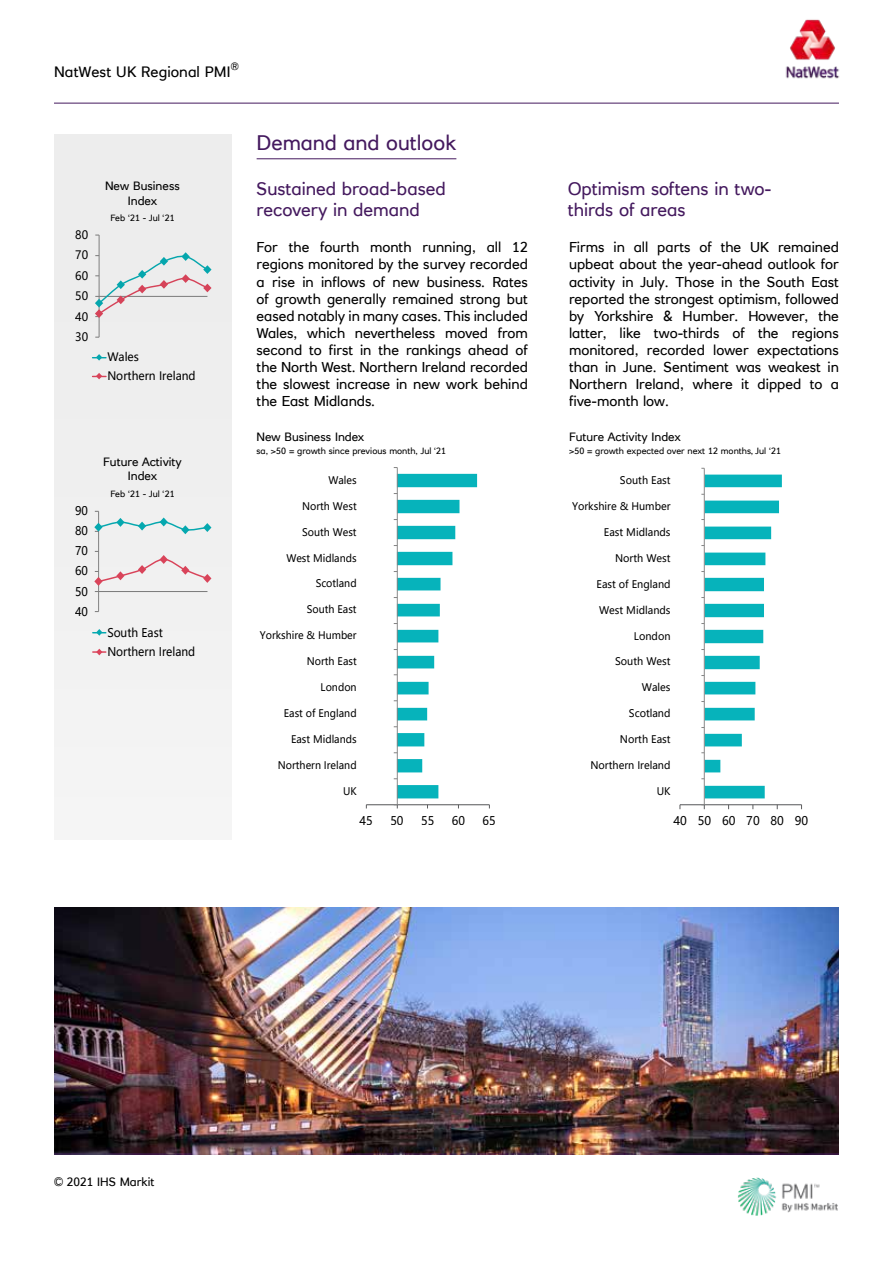
<style>
.page{position:relative;width:893px;height:1263px;background:#fff}
.page>*{position:absolute;margin:0;border:0;box-sizing:border-box;transform-origin:0 0}
.t1{font:21px "RN House Sans";color:#44195e}
.t2{font:18px/21.6px "RN House Sans";color:#44195e}
.t3{font:15px "RN House Sans";letter-spacing:.005em;color:#000}
.t4{font:14.25px/17.1px "RN House Sans";color:#000;text-align:justify}
.t5{font:12px/14.4px "RN House Sans";color:#000;text-align:center}
.t6{font:11.85px/19.4px "Microsoft Ya Hei UI";color:#000;scale:.92 1}
.t7{font:11.85px "Microsoft Ya Hei UI";color:#000;scale:.96 1}
.t8{font:11.85px "Microsoft Ya Hei UI";color:#000;scale:.95 1}
.t9{font:11.55px/18.9px "Microsoft Ya Hei UI";color:#000;scale:.96 1}
.t10{font:10.5px "RN House Sans";color:#000}
.t11{font:10.35px "Microsoft Ya Hei UI";color:#000;scale:.96 1}
.t12{font:10.35px "Microsoft Ya Hei UI";color:#000;scale:.95 1}
.t13{font:9px "RN House Sans";color:#000}
</style>
<div class="page">
<hr style="left:54px;top:103px;width:785px;height:1px;background:#44195e">
<img style="left:738px;top:1177px;width:100px;height:38px">
<hr style="left:54px;top:1154px;width:785px;height:1px;background:#44195e">
<img style="left:785px;top:19px;width:55px;height:60px">
<div style="left:54px;top:134px;width:177px;height:706px;background:#ededed"></div>
<hr style="left:257px;top:159px;width:199px;height:1px;background:#44195e">
<img style="left:54px;top:908px;width:785px;height:246px">
<hr style="left:99px;top:235px;width:1px;height:102px;background:#868686">
<svg style="left:95px;top:252px;width:117px;height:66px"></svg>
<svg style="left:93px;top:354px;width:13px;height:7px"></svg>
<svg style="left:93px;top:373px;width:13px;height:6px"></svg>
<hr style="left:680px;top:804px;width:121px;height:1px;background:#58595b">
<hr style="left:704px;top:468px;width:1px;height:337px;background:#868686">
<svg style="left:701px;top:804px;width:4px;height:5px"></svg>
<svg style="left:701px;top:475px;width:81px;height:323px"></svg>
<hr style="left:366px;top:804px;width:123px;height:1px;background:#58595b">
<hr style="left:397px;top:467px;width:1px;height:338px;background:#868686">
<svg style="left:394px;top:474px;width:83px;height:324px"></svg>
<hr style="left:98px;top:511px;width:1px;height:100px;background:#868686">
<svg style="left:94px;top:511px;width:117px;height:23px"></svg>
<svg style="left:94px;top:551px;width:117px;height:41px"></svg>
<svg style="left:93px;top:629px;width:13px;height:7px"></svg>
<svg style="left:93px;top:649px;width:13px;height:6px"></svg>
<p class="t10" style="left:231px;top:59px;width:10px">®</p>
<p class="t3" style="left:54px;top:63px;width:178px">NatWest UK Regional PMI</p>
<p class="t9" style="left:75px;top:225px;width:15px">80</p>
<p class="t9" style="left:75px;top:245px;width:15px">70</p>
<p class="t9" style="left:75px;top:266px;width:15px">60</p>
<p class="t9" style="left:75px;top:286px;width:15px">50</p>
<p class="t9" style="left:75px;top:307px;width:15px">40</p>
<p class="t9" style="left:75px;top:327px;width:15px">30</p>
<p class="t5" style="left:105px;top:179px;width:76px">New Business<br>Index</p>
<p class="t13" style="left:110px;top:212px;width:66px">Feb ‘21 - Jul ‘21</p>
<p class="t9" style="left:107px;top:347px;width:93px">Wales<br>Northern Ireland</p>
<p class="t6" style="left:75px;top:501px;width:15px">90</p>
<p class="t6" style="left:75px;top:521px;width:15px">80</p>
<p class="t6" style="left:75px;top:541px;width:15px">70</p>
<p class="t6" style="left:75px;top:561px;width:15px">60</p>
<p class="t6" style="left:75px;top:581px;width:15px">50</p>
<p class="t6" style="left:75px;top:601px;width:15px">40</p>
<p class="t5" style="left:103px;top:454px;width:80px">Future Activity<br>Index</p>
<p class="t13" style="left:110px;top:488px;width:66px">Feb ‘21 - Jul ‘21</p>
<p class="t6" style="left:107px;top:622px;width:97px">South East<br>Northern Ireland</p>
<h1 class="t1" style="left:257px;top:130px;width:201px">Demand and outlook</h1>
<p class="t2" style="left:257px;top:177px;width:191px">Sustained broad-based recovery in demand</p>
<p class="t2" style="left:568px;top:177px;width:205px">Optimism softens in two&shy;thirds of areas</p>
<p class="t4" style="left:257px;top:239px;width:273px">For the fourth month running, all 12 regions monitored by the survey recorded a rise in inflows of new business. Rates of growth generally remained strong but eased notably in many cases. This included Wales, which nevertheless moved from second to first in the rankings ahead of the North West. Northern Ireland recorded the slowest increase in new work behind the East Midlands.</p>
<p class="t4" style="left:569px;top:239px;width:271px">Firms in all parts of the UK remained upbeat about the year-ahead outlook for activity in July. Those in the South East reported the strongest optimism, followed by Yorkshire &amp; Humber. However, the latter, like two-thirds of the regions monitored, recorded lower expectations than in June. Sentiment was weakest in Northern Ireland, where it dipped to a five-month low.</p>
<p class="t5" style="left:257px;top:429px;width:109px">New Business Index</p>
<p class="t13" style="left:257px;top:445px;width:191px">sa, &gt;50 = growth since previous month, Jul ‘21</p>
<p class="t5" style="left:569px;top:429px;width:113px">Future Activity Index</p>
<p class="t13" style="left:569px;top:445px;width:213px">&gt;50 = growth expected over next 12 months, Jul ‘21</p>
<p class="t12" style="left:328px;top:473px;width:31px">Wales</p>
<p class="t11" style="left:620px;top:473px;width:54px">South East</p>
<p class="t12" style="left:302px;top:499px;width:59px">North West</p>
<p class="t11" style="left:572px;top:499px;width:104px">Yorkshire &amp; Humber</p>
<p class="t12" style="left:302px;top:525px;width:59px">South West</p>
<p class="t11" style="left:604px;top:525px;width:71px">East Midlands</p>
<p class="t12" style="left:286px;top:551px;width:75px">West Midlands</p>
<p class="t11" style="left:615px;top:551px;width:59px">North West</p>
<p class="t12" style="left:316px;top:577px;width:45px">Scotland</p>
<p class="t11" style="left:596px;top:577px;width:79px">East of England</p>
<p class="t12" style="left:307px;top:603px;width:54px">South East</p>
<p class="t11" style="left:599px;top:603px;width:76px">West Midlands</p>
<p class="t12" style="left:260px;top:628px;width:103px">Yorkshire &amp; Humber</p>
<p class="t11" style="left:634px;top:629px;width:40px">London</p>
<p class="t12" style="left:307px;top:654px;width:54px">North East</p>
<p class="t11" style="left:615px;top:655px;width:59px">South West</p>
<p class="t12" style="left:321px;top:680px;width:39px">London</p>
<p class="t11" style="left:642px;top:681px;width:31px">Wales</p>
<p class="t12" style="left:284px;top:706px;width:78px">East of England</p>
<p class="t11" style="left:629px;top:707px;width:45px">Scotland</p>
<p class="t12" style="left:291px;top:732px;width:70px">East Midlands</p>
<p class="t11" style="left:620px;top:732px;width:54px">North East</p>
<p class="t12" style="left:278px;top:758px;width:84px">Northern Ireland</p>
<p class="t11" style="left:590px;top:758px;width:85px">Northern Ireland</p>
<p class="t12" style="left:343px;top:784px;width:16px">UK</p>
<p class="t11" style="left:657px;top:784px;width:16px">UK</p>
<p class="t8" style="left:360px;top:812px;width:15px">45</p>
<p class="t8" style="left:390px;top:812px;width:15px">50</p>
<p class="t8" style="left:421px;top:812px;width:15px">55</p>
<p class="t8" style="left:452px;top:812px;width:15px">60</p>
<p class="t8" style="left:483px;top:812px;width:15px">65</p>
<p class="t7" style="left:674px;top:813px;width:142px">40 50 60 70 80 90</p>
<p class="t5" style="left:54px;top:1175px;width:102px">© 2021 IHS Markit</p>
</div>
